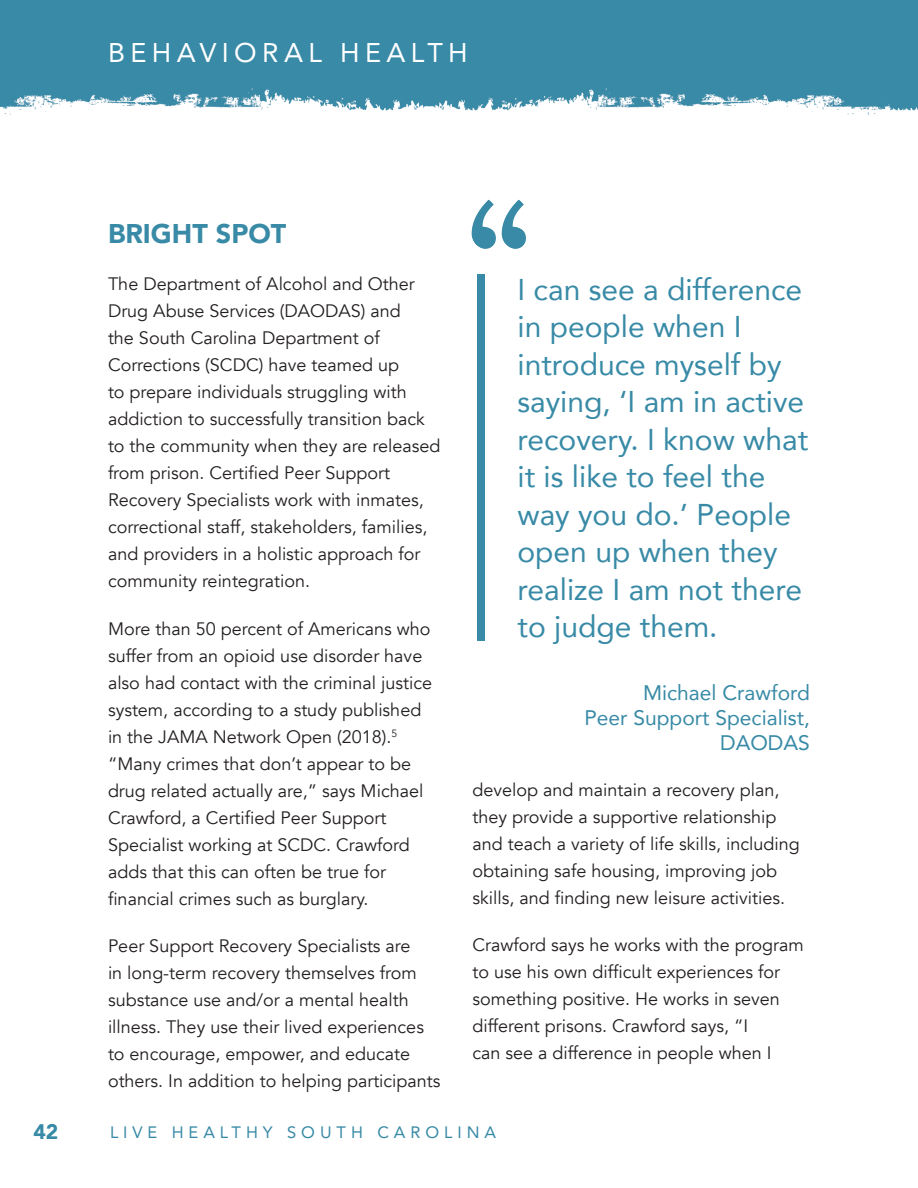
<style>
.page{position:relative;width:918px;height:1188px;background:#fff}
.page>*{position:absolute;margin:0;border:0;box-sizing:border-box;transform-origin:0 0}
.Paragraph_Style_1{font:180px "Century Std";color:#388aa6}
.Pull_Quotes{font:30px/37.5px "Avenir";color:#388aa6}
.Title_Page_P1{font:27px "Avenir";letter-spacing:.2em;color:#fff}
.t1{font:900 27px "Avenir";color:#388aa6}
.Pull_Quote_Name{font:21px/25.2px "Avenir";color:#388aa6;text-align:right}
.t2{font:900 21px "Avenir";color:#388aa6}
.t3{font:18px/27px "Avenir";color:#231f20}
.t4{font:16.5px "Avenir";letter-spacing:.3em;color:#388aa6}
</style>
<div class="page">
<img style="left:0;top:0;width:918px;height:115px">
<svg style="left:472px;top:200px;width:54px;height:49px"></svg>
<div style="left:478px;top:274px;width:7px;height:367px;background:#388aa6"></div>
<p class="Title_Page_P1" style="left:108px;top:31px;width:361px">BEHAVIORAL HEALTH</p>
<p class="t1" style="left:108px;top:210px;width:180px">BRIGHT SPOT</p>
<p class="t3" style="left:108px;top:271px;width:334px">The Department of Alcohol and Other Drug Abuse Services (DAODAS) and<br>the South Carolina Department of Corrections (SCDC) have teamed up<br>to prepare individuals struggling with addiction to successfully transition back to the community when they are released from prison. Certified Peer Support Recovery Specialists work with inmates, correctional staff, stakeholders, families, and providers in a holistic approach for community reintegration.</p>
<p class="t3" style="left:108px;top:615px;width:326px">More than 50 percent of Americans who suffer from an opioid use disorder have also had contact with the criminal justice system, according to a study published in the JAMA Network Open (2018).<sup>5 </sup>“Many crimes that don’t appear to be drug related actually are,” says Michael Crawford, a Certified Peer Support Specialist working at SCDC. Crawford adds that this can often be true for financial crimes such as burglary.</p>
<p class="t3" style="left:108px;top:932px;width:334px">Peer Support Recovery Specialists are<br>in long-term recovery themselves from substance use and/or a mental health illness. They use their lived experiences to encourage, empower, and educate others. In addition to helping participants</p>
<p class="Paragraph_Style_1" style="left:463px;top:162px;width:72px">“</p>
<p class="Pull_Quotes" style="left:518px;top:270px;width:292px">I can see a difference in people when I introduce myself by saying, ‘I am in active recovery. I know what it is like to feel the way you do.’ People open up when they realize I am not there to judge them.</p>
<p class="Pull_Quote_Name" style="left:643px;top:679px;width:168px">Michael Crawford</p>
<p class="Pull_Quote_Name" style="left:584px;top:705px;width:227px">Peer Support Specialist,<br>DAODAS</p>
<p class="t3" style="left:472px;top:776px;width:329px">develop and maintain a recovery plan, they provide a supportive relationship and teach a variety of life skills, including obtaining safe housing, improving job skills, and finding new leisure activities.</p>
<p class="t3" style="left:472px;top:931px;width:333px">Crawford says he works with the program to use his own difficult experiences for something positive. He works in seven different prisons. Crawford says, “I<br>can see a difference in people when I</p>
<p class="t2" style="left:33px;top:1114px;width:26px">42</p>
<p class="t4" style="left:110px;top:1119px;width:388px">LIVE HEALTHY SOUTH CAROLINA</p>
</div>
